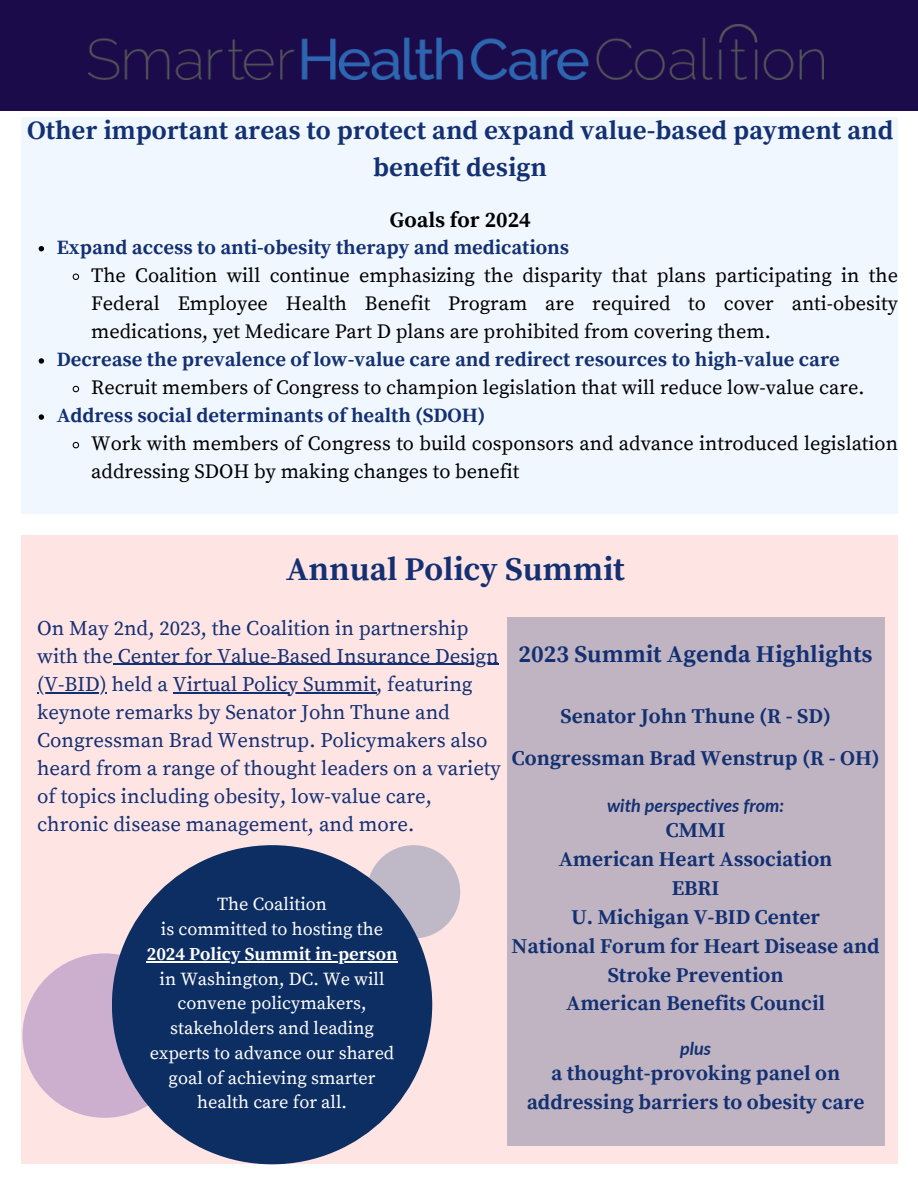
<style>
.page{position:relative;width:918px;height:1188px;background:#fff}
.page>*{position:absolute;margin:0;border:0;box-sizing:border-box;transform-origin:0 0}
.t1{font:700 33px "Source Serif Pro";color:#133072}
.t2{font:700 26.4px/36.8px "Source Serif Pro";color:#133072;text-align:center}
.t3{font:700 24px "Source Serif Pro";color:#133072}
.t4{font:700 21.75px "Source Serif Pro";color:#000}
.t5{font:700 21px/29px "Source Serif Pro";color:#133072;text-align:center}
.t6{font:20.7px/28.2px "Source Serif Pro";color:#133072}
.t7{font:20.25px/28px "Source Serif Pro";color:#000;text-align:justify}
.t8{font:700 20.25px "Source Serif Pro";color:#133072}
.t9{font:18.3px/24.8px "Source Serif Pro";color:#fff;text-align:center}
.t10{font:italic 700 18px "Lato";color:#133072}
.s1{font-weight:700}
</style>
<div class="page">
<div style="left:21px;top:117px;width:877px;height:397px;background:#f0f7fe"></div>
<div style="left:0;top:0;width:918px;height:110px;background:#1c0b4a"></div>
<img style="left:88px;top:25px;width:735px;height:55px">
<div style="left:21px;top:535px;width:877px;height:629px;background:#ffe4e4"></div>
<div style="left:507px;top:618px;width:377px;height:528px;background:#c0b4c2"></div>
<div style="left:22px;top:953px;width:165px;height:165px;background:#ccafcf;border-radius:50%"></div>
<div style="left:112px;top:845px;width:320px;height:319px;background:#0d2e63;border-radius:50%"></div>
<hr style="left:147px;top:961px;width:168px;height:1px;background:#fff">
<hr style="left:315px;top:961px;width:82px;height:1px;background:#fff">
<svg style="left:39px;top:246px;width:5px;height:5px"></svg>
<svg style="left:72px;top:273px;width:8px;height:7px"></svg>
<svg style="left:39px;top:358px;width:5px;height:6px"></svg>
<svg style="left:72px;top:385px;width:8px;height:8px"></svg>
<svg style="left:39px;top:414px;width:5px;height:6px"></svg>
<svg style="left:72px;top:441px;width:8px;height:8px"></svg>
<hr style="left:113px;top:664px;width:386px;height:1px;background:#133072">
<hr style="left:37px;top:692px;width:70px;height:1px;background:#133072">
<hr style="left:173px;top:692px;width:203px;height:1px;background:#133072">
<p class="t2" style="left:27px;top:113px;width:868px">Other important areas to protect and expand value-based payment and benefit design</p>
<p class="t4" style="left:390px;top:207px;width:142px">Goals for 2024</p>
<p class="t8" style="left:57px;top:235px;width:514px">Expand access to anti-obesity therapy and medications</p>
<p class="t7" style="left:91px;top:262px;width:808px">The Coalition will continue emphasizing the disparity that plans participating in the Federal Employee Health Benefit Program are required to cover anti-obesity medications, yet Medicare Part D plans are prohibited from covering them.</p>
<p class="t8" style="left:57px;top:347px;width:785px">Decrease the prevalence of low-value care and redirect resources to high-value care</p>
<p class="t7" style="left:91px;top:374px;width:775px">Recruit members of Congress to champion legislation that will reduce low-value care.</p>
<p class="t8" style="left:57px;top:403px;width:430px">Address social determinants of health (SDOH)</p>
<p class="t7" style="left:91px;top:430px;width:808px">Work with members of Congress to build cosponsors and advance introduced legislation addressing SDOH by making changes to benefit</p>
<p class="t1" style="left:286px;top:550px;width:340px">Annual Policy Summit</p>
<p class="t6" style="left:37px;top:614px;width:465px">On May 2nd, 2023, the Coalition in partnership with the Center for Value-Based Insurance Design (V-BID) held a Virtual Policy Summit, featuring keynote remarks by Senator John Thune and Congressman Brad Wenstrup. Policymakers also heard from a range of thought leaders on a variety of topics including obesity, low-value care, chronic disease management, and more.</p>
<p class="t3" style="left:519px;top:640px;width:356px">2023 Summit Agenda Highlights</p>
<p class="t5" style="left:561px;top:702px;width:272px">Senator John Thune (R - SD)</p>
<p class="t5" style="left:512px;top:745px;width:369px">Congressman Brad Wenstrup (R - OH)</p>
<p class="t10" style="left:607px;top:794px;width:179px">with perspectives from:</p>
<p class="t5" style="left:666px;top:817px;width:61px">CMMI</p>
<p class="t5" style="left:559px;top:846px;width:275px">American Heart Association</p>
<p class="t5" style="left:672px;top:874px;width:49px">EBRI</p>
<p class="t5" style="left:571px;top:903px;width:251px">U. Michigan V-BID Center</p>
<p class="t5" style="left:512px;top:932px;width:369px">National Forum for Heart Disease and<br>Stroke Prevention</p>
<p class="t5" style="left:566px;top:990px;width:260px">American Benefits Council</p>
<p class="t10" style="left:680px;top:1037px;width:33px">plus</p>
<p class="t5" style="left:527px;top:1060px;width:339px">a thought-provoking panel on addressing barriers to obesity care</p>
<p class="t9" style="left:217px;top:893px;width:111px">The Coalition</p>
<p class="t9" style="left:147px;top:917px;width:252px">is committed to hosting the<br><span class="s1">2024 Policy Summit in-person </span>in Washington, DC. We will convene policymakers, stakeholders and leading experts to advance our shared goal of achieving smarter health care for all.</p>
</div>
